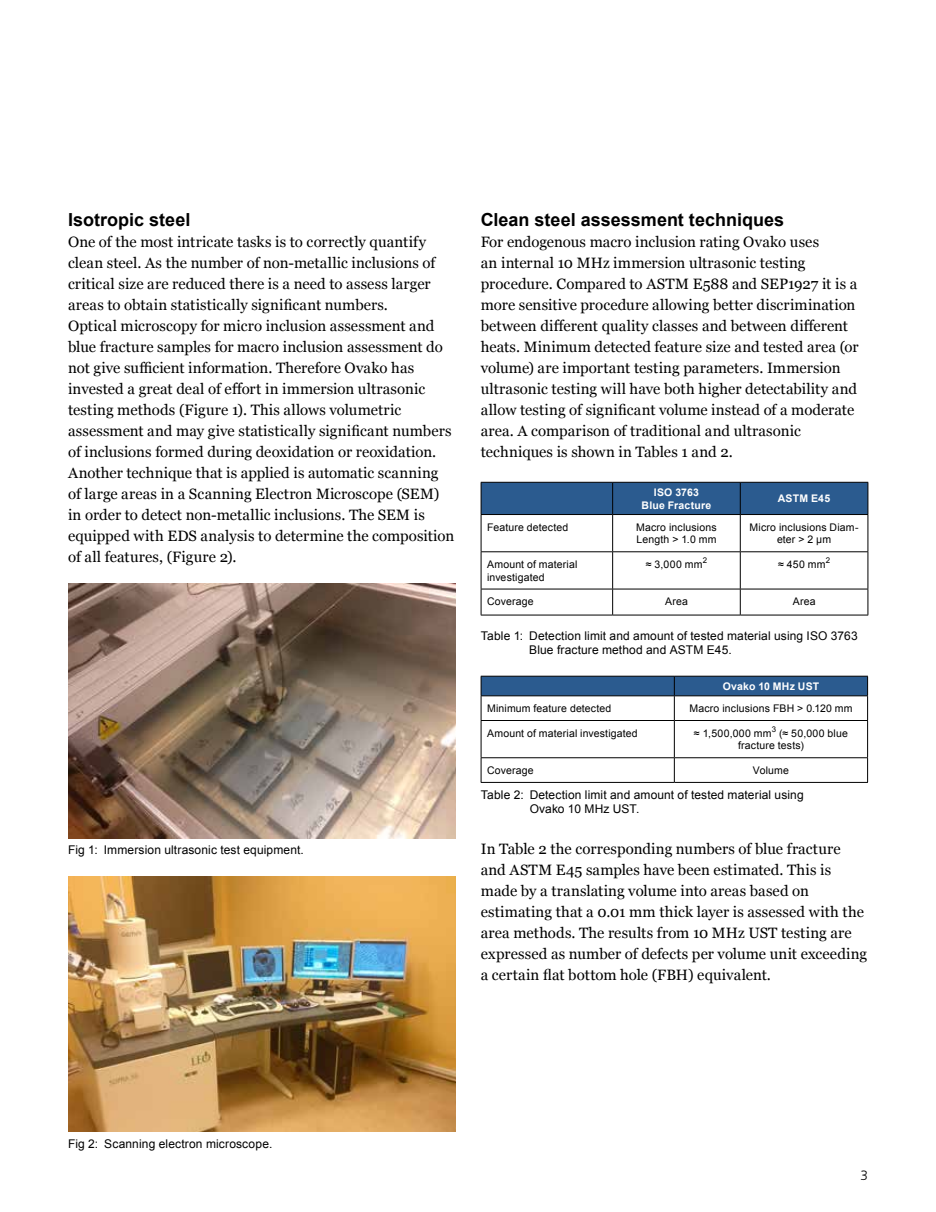
<style>
.page{position:relative;width:936px;height:1212px;background:#fff}
.page>*{position:absolute;margin:0;border:0;box-sizing:border-box;transform-origin:0 0}
.t1{font:700 18px "Arial";color:#000}
.t2{font:15px/21px "Georgia";letter-spacing:.005em;color:#000}
.t3{font:300 13.5px "Frutiger LT Std";color:#000}
.t4{font:12px/14.4px "Arial";letter-spacing:.01em;color:#000}
.t5{font:10.5px/12.6px "Arial";letter-spacing:.015em;color:#000}
.t6{font:700 10.5px/12.6px "Arial";letter-spacing:.02em;color:#fff;text-align:center}
</style>
<div class="page">
<div style="left:481px;top:483px;width:386px;height:31px;background:#2b5b8f"></div>
<hr style="left:480px;top:482px;width:132px;height:1px;background:#000">
<hr style="left:480px;top:483px;width:1px;height:31px;background:#000">
<hr style="left:612px;top:482px;width:128px;height:1px;background:#000">
<hr style="left:612px;top:483px;width:1px;height:31px;background:#000">
<hr style="left:740px;top:482px;width:128px;height:1px;background:#000">
<hr style="left:740px;top:483px;width:1px;height:31px;background:#000">
<hr style="left:867px;top:483px;width:1px;height:31px;background:#000">
<hr style="left:480px;top:514px;width:132px;height:1px;background:#000">
<hr style="left:480px;top:515px;width:1px;height:36px;background:#000">
<hr style="left:612px;top:514px;width:128px;height:1px;background:#000">
<hr style="left:612px;top:515px;width:1px;height:36px;background:#000">
<hr style="left:740px;top:514px;width:128px;height:1px;background:#000">
<hr style="left:740px;top:515px;width:1px;height:36px;background:#000">
<hr style="left:867px;top:515px;width:1px;height:36px;background:#000">
<hr style="left:480px;top:551px;width:132px;height:1px;background:#000">
<hr style="left:480px;top:552px;width:1px;height:37px;background:#000">
<hr style="left:612px;top:551px;width:128px;height:1px;background:#000">
<hr style="left:612px;top:552px;width:1px;height:37px;background:#000">
<hr style="left:740px;top:551px;width:128px;height:1px;background:#000">
<hr style="left:740px;top:552px;width:1px;height:37px;background:#000">
<hr style="left:867px;top:552px;width:1px;height:37px;background:#000">
<hr style="left:480px;top:589px;width:132px;height:1px;background:#000">
<svg style="left:480px;top:589px;width:1px;height:26px"></svg>
<hr style="left:612px;top:589px;width:128px;height:1px;background:#000">
<svg style="left:612px;top:589px;width:1px;height:26px"></svg>
<hr style="left:740px;top:589px;width:128px;height:1px;background:#000">
<svg style="left:740px;top:589px;width:1px;height:26px"></svg>
<svg style="left:867px;top:589px;width:1px;height:26px"></svg>
<hr style="left:480px;top:615px;width:132px;height:1px;background:#000">
<hr style="left:612px;top:615px;width:128px;height:1px;background:#000">
<hr style="left:740px;top:615px;width:128px;height:1px;background:#000">
<svg style="left:480px;top:676px;width:388px;height:44px"></svg>
<hr style="left:480px;top:720px;width:194px;height:1px;background:#000">
<hr style="left:480px;top:721px;width:1px;height:36px;background:#000">
<hr style="left:674px;top:720px;width:193px;height:1px;background:#000">
<hr style="left:674px;top:721px;width:1px;height:36px;background:#000">
<hr style="left:867px;top:721px;width:1px;height:36px;background:#000">
<hr style="left:480px;top:757px;width:194px;height:1px;background:#000">
<svg style="left:480px;top:758px;width:1px;height:24px"></svg>
<hr style="left:674px;top:757px;width:193px;height:1px;background:#000">
<svg style="left:674px;top:758px;width:1px;height:24px"></svg>
<svg style="left:867px;top:758px;width:1px;height:24px"></svg>
<hr style="left:480px;top:782px;width:194px;height:1px;background:#000">
<hr style="left:674px;top:782px;width:193px;height:1px;background:#000">
<img style="left:68px;top:584px;width:387px;height:254px">
<img style="left:68px;top:876px;width:387px;height:256px">
<p class="t1" style="left:68px;top:207px;width:124px">Isotropic steel</p>
<p class="t2" style="left:68px;top:230px;width:388px">One of the most intricate tasks is to correctly quantify clean steel. As the number of non-metallic inclusions of critical size are reduced there is a need to assess larger areas to obtain statistically significant numbers.<br>Optical microscopy for micro inclusion assessment and blue fracture samples for macro inclusion assessment do not give sufficient information. Therefore Ovako has invested a great deal of effort in immersion ultrasonic testing methods (Figure 1). This allows volumetric assessment and may give statistically significant numbers of inclusions formed during deoxidation or reoxidation.<br>Another technique that is applied is automatic scanning of large areas in a Scanning Electron Microscope (SEM) in order to detect non-metallic inclusions. The SEM is equipped with EDS analysis to determine the composition of all features, (Figure 2).</p>
<p class="t4" style="left:68px;top:843px;width:237px">Fig 1: Immersion ultrasonic test equipment.</p>
<p class="t1" style="left:480px;top:207px;width:305px">Clean steel assessment techniques</p>
<p class="t2" style="left:480px;top:230px;width:379px">For endogenous macro inclusion rating Ovako uses<br>an internal 10 MHz immersion ultrasonic testing procedure. Compared to ASTM E588 and SEP1927 it is a more sensitive procedure allowing better discrimination between different quality classes and between different heats. Minimum detected feature size and tested area (or volume) are important testing parameters. Immersion ultrasonic testing will have both higher detectability and allow testing of significant volume instead of a moderate area. A comparison of traditional and ultrasonic techniques is shown in Tables 1 and 2.</p>
<p class="t6" style="left:641px;top:486px;width:71px">ISO 3763<br>Blue Fracture</p>
<p class="t6" style="left:777px;top:492px;width:54px">ASTM E45</p>
<p class="t5" style="left:487px;top:521px;width:83px">Feature detected</p>
<p class="t5" style="left:636px;top:521px;width:82px">Macro inclusions<br>Length &gt; 1.0 mm</p>
<p class="t5" style="left:749px;top:521px;width:110px;text-align:center">Micro inclusions Diam&shy;eter &gt; 2 μm</p>
<p class="t5" style="left:487px;top:558px;width:92px">Amount of material investigated</p>
<p class="t5" style="left:645px;top:558px;width:63px">≈ 3,000 mm<sup>2</sup></p>
<p class="t5" style="left:778px;top:558px;width:53px">≈ 450 mm<sup>2</sup></p>
<p class="t5" style="left:487px;top:595px;width:48px">Coverage</p>
<p class="t5" style="left:665px;top:595px;width:24px">Area</p>
<p class="t5" style="left:792px;top:595px;width:24px">Area</p>
<p class="t4" style="left:529px;top:629px;width:330px;text-indent:-48px">Table 1: Detection limit and amount of tested material using ISO 3763<br>Blue fracture method and ASTM E45.</p>
<p class="t6" style="left:722px;top:680px;width:98px">Ovako 10 MHz UST</p>
<p class="t5" style="left:487px;top:702px;width:126px">Minimum feature detected</p>
<p class="t5" style="left:689px;top:702px;width:164px">Macro inclusions FBH &gt; 0.120 mm</p>
<p class="t5" style="left:487px;top:727px;width:152px">Amount of material investigated</p>
<p class="t5" style="left:694px;top:727px;width:155px;text-align:center">≈ 1,500,000 mm<sup>3</sup> (≈ 50,000 blue fracture tests)</p>
<p class="t5" style="left:487px;top:764px;width:48px">Coverage</p>
<p class="t5" style="left:753px;top:764px;width:37px">Volume</p>
<p class="t4" style="left:529px;top:788px;width:275px;text-indent:-49px">Table 2: Detection limit and amount of tested material using<br>Ovako 10 MHz UST.</p>
<p class="t2" style="left:480px;top:837px;width:388px">In Table 2 the corresponding numbers of blue fracture and ASTM E45 samples have been estimated. This is made by a translating volume into areas based on estimating that a 0.01 mm thick layer is assessed with the area methods. The results from 10 MHz UST testing are expressed as number of defects per volume unit exceeding a certain flat bottom hole (FBH) equivalent.</p>
<p class="t4" style="left:68px;top:1136px;width:206px">Fig 2: Scanning electron microscope.</p>
<p class="t3" style="left:860px;top:1167px;width:9px">3</p>
</div>
